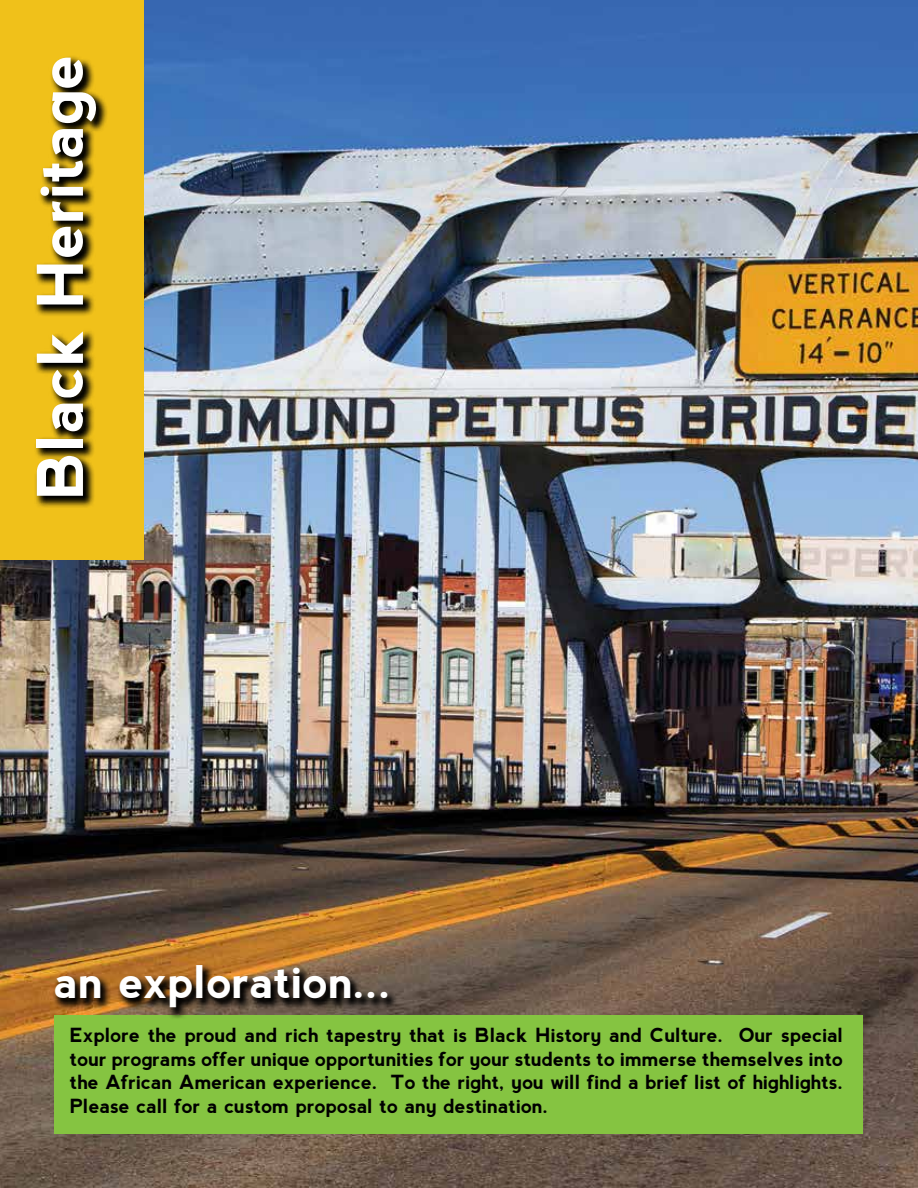
<style>
.page{position:relative;width:918px;height:1188px;background:#fff}
.page>*{position:absolute;margin:0;border:0;box-sizing:border-box;transform-origin:0 0}
.t1{font:700 63px "nevis";color:#fff}
.t2{font:700 45px "nevis";color:#fff}
.t3{font:700 19.5px/23.4px "nevis";color:#000;text-align:justify}
</style>
<div class="page">
<img style="left:0;top:0;width:918px;height:1188px">
<div style="left:55px;top:1015px;width:808px;height:118px;background:#85c441"></div>
<svg style="left:52px;top:963px;width:347px;height:57px;background:#68532c"></svg>
<div style="left:0;top:0;width:144px;height:560px;background:#f0c11a"></div>
<svg style="left:35px;top:56px;width:72px;height:451px"></svg>
<h1 class="t1" style="left:24px;top:499px;width:446px;rotate:-90deg">Black Heritage</h1>
<h2 class="t2" style="left:54px;top:957px;width:339px">an exploration...</h2>
<p class="t3" style="left:70px;top:1024px;width:775px">Explore the proud and rich tapestry that is Black History and Culture. Our special tour programs offer unique opportunities for your students to immerse themselves into the African American experience. To the right, you will find a brief list of highlights.<br>Please call for a custom proposal to any destination.</p>
</div>
